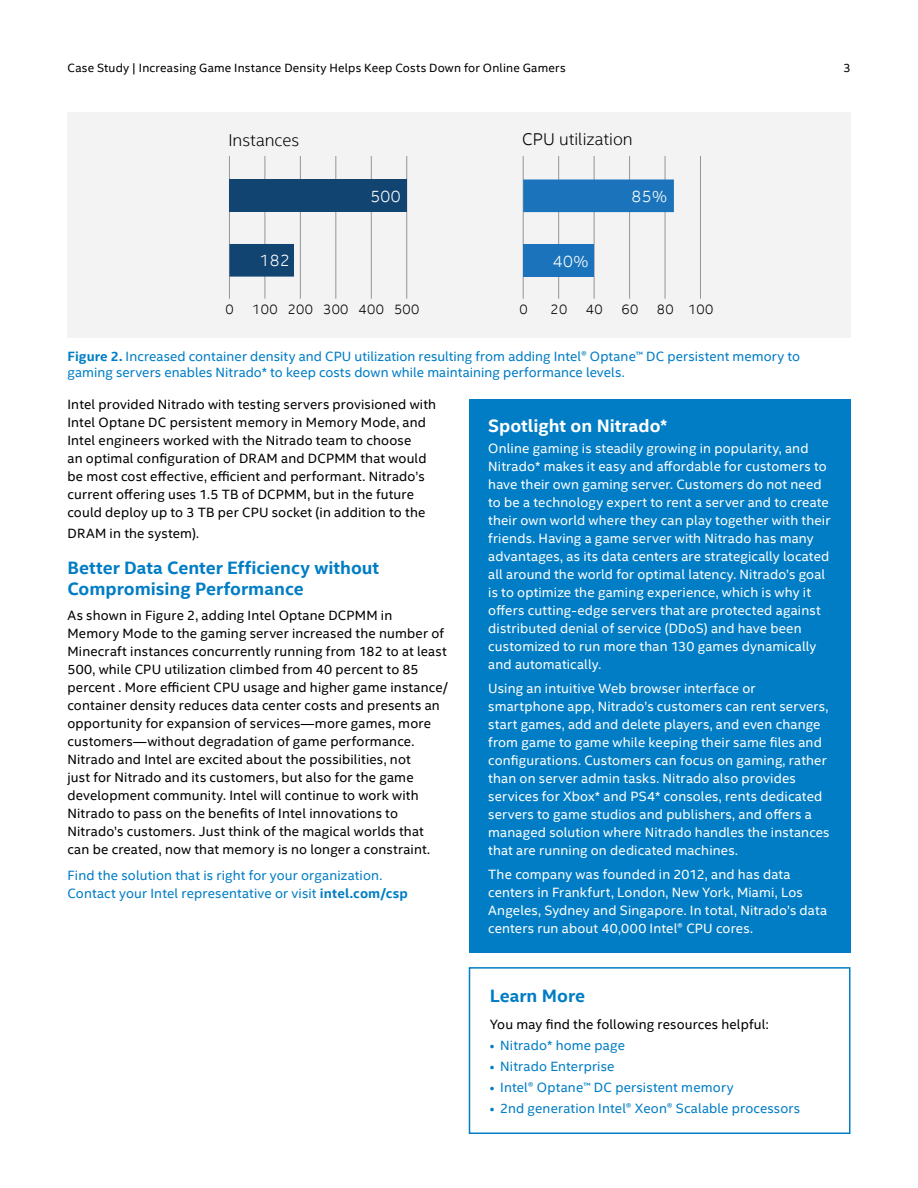
<style>
.page{position:relative;width:918px;height:1188px;background:#fff}
.page>*{position:absolute;margin:0;border:0;box-sizing:border-box;transform-origin:0 0}
.t1{font:700 18px/21px "Intel Clear";color:#007dc5}
.t2{font:700 18px "Intel Clear";color:#fff}
.t3{font:300 17.1px "Intel Clear";color:#000}
.t4{font:300 16.65px "Intel Clear";letter-spacing:.025em;color:#fff}
.t5{font:300 13.8px "Intel Clear";letter-spacing:.025em;color:#000}
.t6{font:13.5px/18px "Intel Clear";letter-spacing:.01em;color:#fff}
.t7{font:13.5px/18px "Intel Clear";letter-spacing:.01em;color:#000}
.t8{font:13.5px/18px "Intel Clear";letter-spacing:.01em;color:#007dc5}
.t9{font:12px "Intel Clear";letter-spacing:.02em;color:#000}
.s1{font-weight:700}
</style>
<div class="page">
<div style="left:469px;top:399px;width:381px;height:553px;background:#007dc5"></div>
<div style="left:469px;top:967px;width:381px;height:167px;border:2px solid #007dc5"></div>
<div style="left:68px;top:112px;width:782px;height:226px;background:#f3f3f3"></div>
<hr style="left:523px;top:156px;width:1px;height:143px;background:#939598">
<hr style="left:558px;top:156px;width:1px;height:143px;background:#939598">
<hr style="left:594px;top:156px;width:1px;height:143px;background:#939598">
<hr style="left:629px;top:156px;width:1px;height:143px;background:#939598">
<hr style="left:665px;top:156px;width:1px;height:143px;background:#939598">
<hr style="left:700px;top:156px;width:1px;height:143px;background:#939598">
<div style="left:523px;top:180px;width:151px;height:32px;background:#1b74bb"></div>
<div style="left:523px;top:244px;width:71px;height:33px;background:#1b74bb"></div>
<hr style="left:229px;top:156px;width:1px;height:143px;background:#939598">
<hr style="left:265px;top:156px;width:1px;height:143px;background:#939598">
<hr style="left:300px;top:156px;width:1px;height:143px;background:#939598">
<hr style="left:336px;top:156px;width:1px;height:143px;background:#939598">
<hr style="left:371px;top:156px;width:1px;height:143px;background:#939598">
<hr style="left:406px;top:156px;width:1px;height:143px;background:#939598">
<div style="left:229px;top:180px;width:178px;height:32px;background:#124472"></div>
<div style="left:229px;top:244px;width:65px;height:33px;background:#124472"></div>
<p class="t9" style="left:68px;top:60px;width:500px">Case Study | Increasing Game Instance Density Helps Keep Costs Down for Online Gamers</p>
<p class="t9" style="left:843px;top:60px;width:9px">3</p>
<p class="t3" style="left:228px;top:128px;width:72px">Instances</p>
<p class="t3" style="left:522px;top:128px;width:112px">CPU utilization</p>
<p class="t4" style="left:370px;top:185px;width:32px">500</p>
<p class="t4" style="left:632px;top:185px;width:37px">85%</p>
<p class="t4" style="left:260px;top:249px;width:32px">182</p>
<p class="t4" style="left:553px;top:250px;width:37px">40%</p>
<p class="t5" style="left:225px;top:300px;width:10px">0</p>
<p class="t5" style="left:252px;top:300px;width:169px">100 200 300 400 500</p>
<p class="t5" style="left:519px;top:300px;width:10px">0</p>
<p class="t5" style="left:551px;top:300px;width:18px">20</p>
<p class="t5" style="left:586px;top:300px;width:18px">40</p>
<p class="t5" style="left:621px;top:300px;width:18px">60</p>
<p class="t5" style="left:657px;top:300px;width:58px">80 100</p>
<p class="t8" style="left:68px;top:348px;width:734px;line-height:16.5px"><span class="s1">Figure 2.</span> Increased container density and CPU utilization resulting from adding Intel® Optane™ DC persistent memory to gaming servers enables Nitrado* to keep costs down while maintaining performance levels.</p>
<p class="t7" style="left:68px;top:395px;width:370px">Intel provided Nitrado with testing servers provisioned with Intel Optane DC persistent memory in Memory Mode, and Intel engineers worked with the Nitrado team to choose<br>an optimal configuration of DRAM and DCPMM that would be most cost effective, efficient and performant. Nitrado’s current offering uses 1.5 TB of DCPMM, but in the future could deploy up to 3 TB per CPU socket (in addition to the</p>
<p class="t7" style="left:68px;top:524px;width:133px">DRAM in the system).</p>
<h1 class="t1" style="left:68px;top:557px;width:313px">Better Data Center Efficiency without<br>Compromising Performance</h1>
<p class="t7" style="left:68px;top:606px;width:382px">As shown in Figure 2, adding Intel Optane DCPMM in<br>Memory Mode to the gaming server increased the number of Minecraft instances concurrently running from 182 to at least 500, while CPU utilization climbed from 40 percent to 85 percent . More efficient CPU usage and higher game instance/ container density reduces data center costs and presents an opportunity for expansion of services—more games, more customers—without degradation of game performance.<br>Nitrado and Intel are excited about the possibilities, not<br>just for Nitrado and its customers, but also for the game development community. Intel will continue to work with Nitrado to pass on the benefits of Intel innovations to Nitrado’s customers. Just think of the magical worlds that can be created, now that memory is no longer a constraint.</p>
<p class="t8" style="left:68px;top:866px;width:342px">Find the solution that is right for your organization.<br>Contact your Intel representative or visit <span class="s1">intel.com/csp</span></p>
<h1 class="t2" style="left:488px;top:413px;width:181px">Spotlight on Nitrado*</h1>
<p class="t6" style="left:488px;top:439px;width:344px">Online gaming is steadily growing in popularity, and Nitrado* makes it easy and affordable for customers to have their own gaming server. Customers do not need to be a technology expert to rent a server and to create their own world where they can play together with their friends. Having a game server with Nitrado has many advantages, as its data centers are strategically located all around the world for optimal latency. Nitrado’s goal is to optimize the gaming experience, which is why it offers cutting-edge servers that are protected against distributed denial of service (DDoS) and have been customized to run more than 130 games dynamically and automatically.</p>
<p class="t6" style="left:488px;top:679px;width:343px">Using an intuitive Web browser interface or smartphone app, Nitrado’s customers can rent servers, start games, add and delete players, and even change from game to game while keeping their same files and configurations. Customers can focus on gaming, rather than on server admin tasks. Nitrado also provides services for Xbox* and PS4* consoles, rents dedicated servers to game studios and publishers, and offers a managed solution where Nitrado handles the instances that are running on dedicated machines.</p>
<p class="t6" style="left:488px;top:865px;width:340px">The company was founded in 2012, and has data centers in Frankfurt, London, New York, Miami, Los Angeles, Sydney and Singapore. In total, Nitrado’s data centers run about 40,000 Intel® CPU cores.</p>
<h1 class="t1" style="left:490px;top:985px;width:97px">Learn More</h1>
<p class="t7" style="left:490px;top:1015px;width:280px">You may find the following resources helpful:</p>
<p class="t8" style="left:490px;top:1036px;width:137px">• Nitrado* home page</p>
<p class="t8" style="left:490px;top:1057px;width:126px">• Nitrado Enterprise</p>
<p class="t8" style="left:490px;top:1078px;width:245px">• Intel® Optane™ DC persistent memory</p>
<p class="t8" style="left:490px;top:1099px;width:312px">• 2nd generation Intel® Xeon® Scalable processors</p>
</div>
